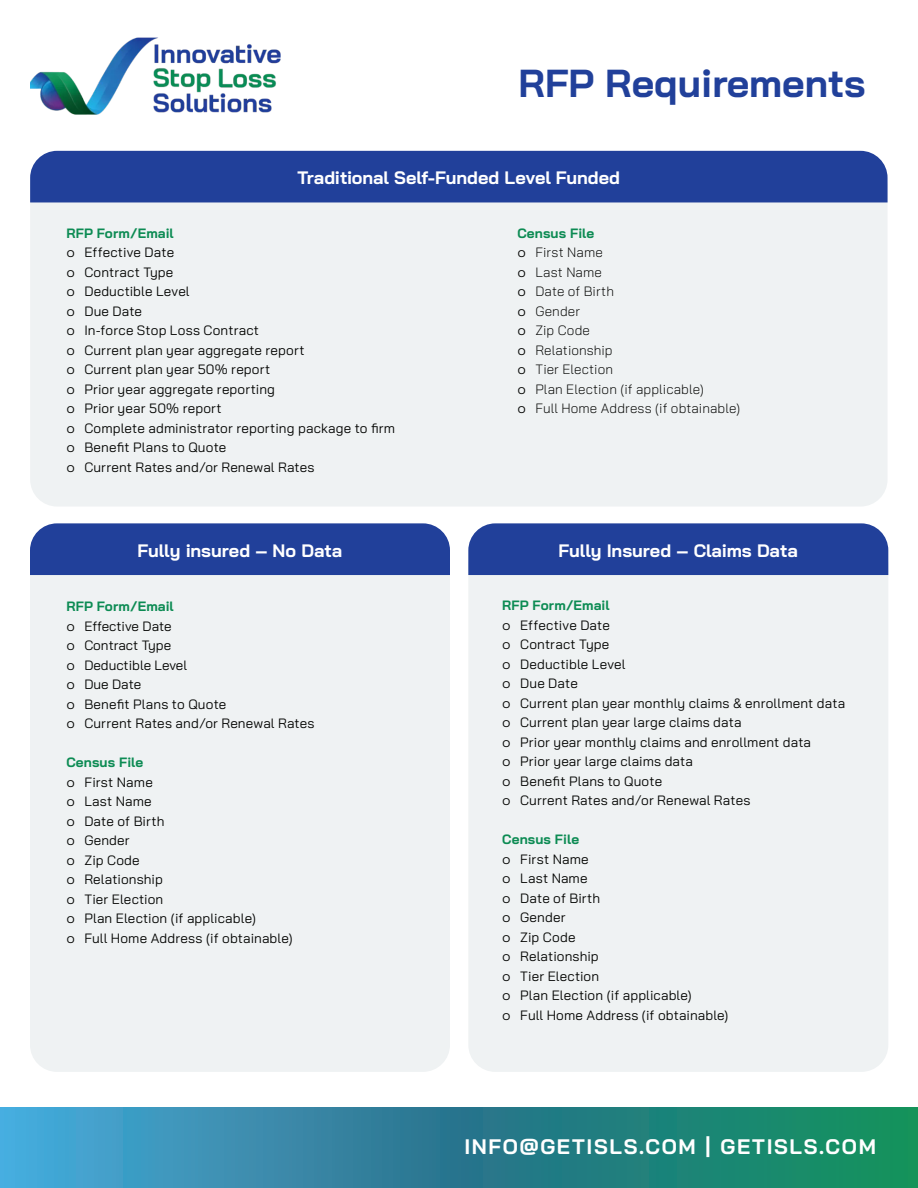
<style>
.page{position:relative;width:918px;height:1188px;background:#fff}
.page>*{position:absolute;margin:0;border:0;box-sizing:border-box;transform-origin:0 0}
.t1{font:700 39px "Bai Jamjuree";color:#21409a}
.t2{font:700 21px "Bai Jamjuree";letter-spacing:.08em;color:#fff}
.t3{font:700 18px "Bai Jamjuree";letter-spacing:-.005em;color:#fff}
.t4{font:13.5px "Bai Jamjuree";letter-spacing:.01em;color:#040503}
.t5{font:300 13.5px "Bai Jamjuree";letter-spacing:.01em;color:#040503}
.t6{font:700 13.5px "Bai Jamjuree";letter-spacing:.01em;color:#0c8b53}
.s1{font-weight:400}
</style>
<div class="page">
<svg style="left:0;top:1107px;width:918px;height:81px;background:#2c8a96"></svg>
<div style="left:30px;top:550px;width:420px;height:522px;background:#eff2f3;border-radius:27px"></div>
<div style="left:468px;top:539px;width:420px;height:533px;background:#eff2f3;border-radius:27px"></div>
<div style="left:30px;top:523px;width:420px;height:52px;background:#21409a"></div>
<div style="left:468px;top:523px;width:420px;height:52px;background:#21409a"></div>
<div style="left:30px;top:160px;width:858px;height:347px;background:#eff2f3;border-radius:27px"></div>
<img style="left:30px;top:37px;width:251px;height:77px">
<div style="left:30px;top:151px;width:858px;height:51px;background:#21409a"></div>
<p class="t1" style="left:519px;top:60px;width:348px">RFP Requirements</p>
<p class="t3" style="left:298px;top:167px;width:324px">Traditional Self-Funded Level Funded</p>
<p class="t6" style="left:66px;top:225px;width:109px">RFP Form/Email</p>
<p class="t4" style="left:66px;top:241px;width:109px">๐ Effective Date</p>
<p class="t4" style="left:66px;top:260px;width:109px">๐ Contract Type</p>
<p class="t4" style="left:66px;top:280px;width:125px">๐ Deductible Level</p>
<p class="t4" style="left:66px;top:299px;width:77px">๐ Due Date</p>
<p class="t4" style="left:66px;top:319px;width:194px">๐ In-force Stop Loss Contract</p>
<p class="t4" style="left:66px;top:338px;width:240px">๐ Current plan year aggregate report</p>
<p class="t4" style="left:66px;top:358px;width:205px">๐ Current plan year 50% report</p>
<p class="t4" style="left:66px;top:377px;width:210px">๐ Prior year aggregate reporting</p>
<p class="t4" style="left:66px;top:397px;width:157px">๐ Prior year 50% report</p>
<p class="t4" style="left:66px;top:416px;width:330px">๐ Complete administrator reporting package to firm</p>
<p class="t4" style="left:66px;top:436px;width:161px">๐ Benefit Plans to Quote</p>
<p class="t4" style="left:66px;top:455px;width:250px">๐ Current Rates and/or Renewal Rates</p>
<p class="t3" style="left:138px;top:540px;width:206px">Fully insured – No Data</p>
<p class="t6" style="left:66px;top:599px;width:109px">RFP Form/Email</p>
<p class="t4" style="left:66px;top:615px;width:107px">๐ Effective Date</p>
<p class="t4" style="left:66px;top:634px;width:106px">๐ Contract Type</p>
<p class="t4" style="left:66px;top:654px;width:122px">๐ Deductible Level</p>
<p class="t4" style="left:66px;top:673px;width:76px">๐ Due Date</p>
<p class="t4" style="left:66px;top:693px;width:161px">๐ Benefit Plans to Quote</p>
<p class="t4" style="left:66px;top:712px;width:250px">๐ Current Rates and/or Renewal Rates</p>
<p class="t6" style="left:66px;top:755px;width:79px">Census File</p>
<p class="t4" style="left:66px;top:771px;width:88px">๐ First Name</p>
<p class="t4" style="left:66px;top:790px;width:87px">๐ Last Name</p>
<p class="t4" style="left:66px;top:810px;width:100px">๐ Date of Birth</p>
<p class="t4" style="left:66px;top:829px;width:65px">๐ Gender</p>
<p class="t4" style="left:66px;top:849px;width:75px">๐ Zip Code</p>
<p class="t4" style="left:66px;top:868px;width:98px">๐ Relationship</p>
<p class="t4" style="left:66px;top:888px;width:98px">๐ Tier Election</p>
<p class="t4" style="left:66px;top:907px;width:191px">๐ Plan Election (if applicable)</p>
<p class="t4" style="left:66px;top:927px;width:228px">๐ Full Home Address (if obtainable)</p>
<p class="t6" style="left:517px;top:225px;width:79px">Census File</p>
<p class="t5" style="left:517px;top:241px;width:87px"><span class="s1">๐</span> First Name</p>
<p class="t5" style="left:517px;top:261px;width:86px"><span class="s1">๐</span> Last Name</p>
<p class="t5" style="left:517px;top:280px;width:98px"><span class="s1">๐</span> Date of Birth</p>
<p class="t5" style="left:517px;top:300px;width:64px"><span class="s1">๐</span> Gender</p>
<p class="t5" style="left:517px;top:319px;width:74px"><span class="s1">๐</span> Zip Code</p>
<p class="t5" style="left:517px;top:339px;width:97px"><span class="s1">๐</span> Relationship</p>
<p class="t5" style="left:517px;top:358px;width:97px"><span class="s1">๐</span> Tier Election</p>
<p class="t5" style="left:517px;top:378px;width:188px"><span class="s1">๐</span> Plan Election (if applicable)</p>
<p class="t5" style="left:517px;top:397px;width:224px"><span class="s1">๐</span> Full Home Address (if obtainable)</p>
<p class="t3" style="left:559px;top:540px;width:241px">Fully Insured – Claims Data</p>
<p class="t6" style="left:502px;top:598px;width:109px">RFP Form/Email</p>
<p class="t4" style="left:502px;top:614px;width:109px">๐ Effective Date</p>
<p class="t4" style="left:502px;top:633px;width:109px">๐ Contract Type</p>
<p class="t4" style="left:502px;top:653px;width:125px">๐ Deductible Level</p>
<p class="t4" style="left:502px;top:672px;width:77px">๐ Due Date</p>
<p class="t4" style="left:502px;top:692px;width:345px">๐ Current plan year monthly claims &amp; enrollment data</p>
<p class="t4" style="left:502px;top:711px;width:241px">๐ Current plan year large claims data</p>
<p class="t4" style="left:502px;top:731px;width:310px">๐ Prior year monthly claims and enrollment data</p>
<p class="t4" style="left:502px;top:750px;width:192px">๐ Prior year large claims data</p>
<p class="t4" style="left:502px;top:770px;width:161px">๐ Benefit Plans to Quote</p>
<p class="t4" style="left:502px;top:789px;width:250px">๐ Current Rates and/or Renewal Rates</p>
<p class="t6" style="left:502px;top:832px;width:79px">Census File</p>
<p class="t4" style="left:502px;top:848px;width:88px">๐ First Name</p>
<p class="t4" style="left:502px;top:867px;width:87px">๐ Last Name</p>
<p class="t4" style="left:502px;top:887px;width:100px">๐ Date of Birth</p>
<p class="t4" style="left:502px;top:906px;width:65px">๐ Gender</p>
<p class="t4" style="left:502px;top:926px;width:75px">๐ Zip Code</p>
<p class="t4" style="left:502px;top:945px;width:98px">๐ Relationship</p>
<p class="t4" style="left:502px;top:965px;width:98px">๐ Tier Election</p>
<p class="t4" style="left:502px;top:984px;width:191px">๐ Plan Election (if applicable)</p>
<p class="t4" style="left:502px;top:1004px;width:228px">๐ Full Home Address (if obtainable)</p>
<p class="t2" style="left:464px;top:1134px;width:413px">INFO@GETISLS.COM | GETISLS.COM</p>
</div>
